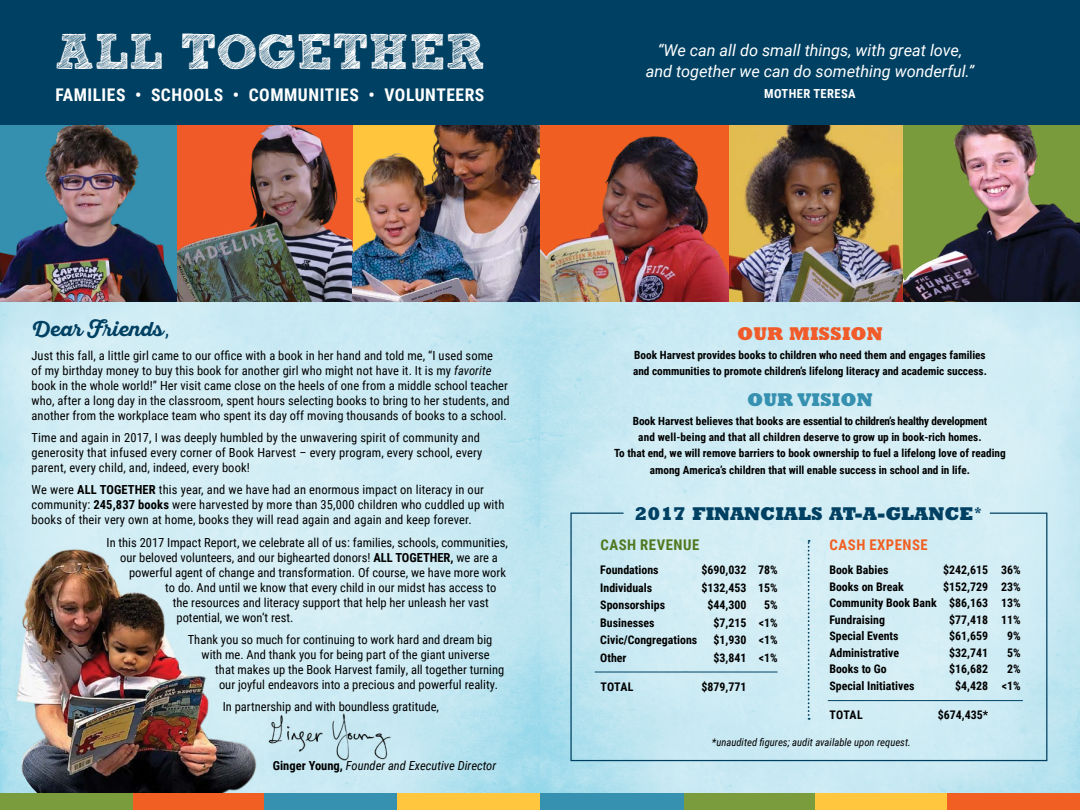
<style>
.page{position:relative;width:1080px;height:810px;background:#fff}
.page>*{position:absolute;margin:0;border:0;box-sizing:border-box;transform-origin:0 0}
.t1{font:50px "Sketch Rockwell";color:#fff}
.t2{font:20px "Sant Elia Script Bold DMO";color:#004163}
.t3{font:800 18.75px "Rockwell";color:#004163}
.t4{font:800 18.75px "Rockwell";color:#f15a29}
.t5{font:800 18.75px "Rockwell";color:#3690b0}
.t6{font:700 17.5px "Roboto Condensed";letter-spacing:.03em;color:#fff}
.t7{font:italic 16.25px/21.4px "Roboto";color:#fff;text-align:center}
.t8{font:700 14.75px "Roboto Condensed";letter-spacing:.035em;color:#f15f22}
.t9{font:700 14.75px "Roboto Condensed";letter-spacing:.035em;color:#517820}
.t10{font:12.5px/15px "Roboto Condensed";letter-spacing:.005em;color:#000}
.t11{font:italic 12.5px "Roboto Condensed";color:#000}
.t12{font:700 12.5px "Roboto Condensed";letter-spacing:.035em;color:#fff}
.t13{font:700 11.88px/16.6px "Roboto Condensed";color:#000;text-align:justify}
.t14{font:700 11.25px/16.2px "Roboto Condensed";color:#000}
.t15{font:italic 10.62px "Roboto Condensed";color:#000}
.s1{font-family:"Roboto Condensed"}
.s2{font-style:italic}
.s3{font-weight:700}
.s4{font-weight:700;font-style:normal}
</style>
<div class="page">
<img style="left:0;top:301px;width:540px;height:493px">
<img style="left:177px;top:125px;width:176px;height:176px">
<img style="left:0;top:125px;width:177px;height:176px">
<img style="left:353px;top:125px;width:187px;height:176px">
<div style="left:0;top:0;width:562px;height:125px;background:#004163"></div>
<img style="left:9px;top:544px;width:256px;height:250px">
<img style="left:268px;top:710px;width:123px;height:51px">
<div style="left:132px;top:794px;width:132px;height:16px;background:#f15f22"></div>
<div style="left:264px;top:794px;width:133px;height:16px;background:#3690b0"></div>
<div style="left:397px;top:794px;width:165px;height:16px;background:#ffc63e"></div>
<div style="left:0;top:794px;width:132px;height:16px;background:#7b9c3d"></div>
<img style="left:540px;top:301px;width:540px;height:493px">
<img style="left:728px;top:125px;width:176px;height:176px">
<img style="left:540px;top:125px;width:188px;height:176px">
<img style="left:904px;top:125px;width:176px;height:176px">
<div style="left:518px;top:0;width:562px;height:125px;background:#004163"></div>
<div style="left:683px;top:794px;width:132px;height:16px;background:#7b9c3d"></div>
<div style="left:815px;top:794px;width:133px;height:16px;background:#ffc63e"></div>
<div style="left:948px;top:794px;width:132px;height:16px;background:#f15f22"></div>
<div style="left:540px;top:794px;width:143px;height:16px;background:#3690b0"></div>
<svg style="left:570px;top:512px;width:478px;height:250px;background:#cbe8f1"></svg>
<h1 class="t1" style="left:55px;top:24px;width:431px">ALL TOGETHER</h1>
<h3 class="t6" style="left:55px;top:83px;width:430px">FAMILIES • SCHOOLS • COMMUNITIES • VOLUNTEERS</h3>
<h2 class="t2" style="left:32px;top:317px;width:139px">Dear Friends<span class="s1">,</span></h2>
<p class="t10" style="left:32px;top:348px;width:480px">Just this fall, a little girl came to our office with a book in her hand and told me, “I used some<br>of my birthday money to buy this book for another girl who might not have it. It is my <span class="s2">favorite </span>book in the whole world!” Her visit came close on the heels of one from a middle school teacher who, after a long day in the classroom, spent hours selecting books to bring to her students, and another from the workplace team who spent its day off moving thousands of books to a school.</p>
<p class="t10" style="left:32px;top:430px;width:452px">Time and again in 2017, I was deeply humbled by the unwavering spirit of community and generosity that infused every corner of Book Harvest – every program, every school, every parent, every child, and, indeed, every book!</p>
<p class="t10" style="left:32px;top:482px;width:474px">We were <span class="s3">ALL TOGETHER</span> this year, and we have had an enormous impact on literacy in our community: <span class="s3">245,837 books</span> were harvested by more than 35,000 children who cuddled up with books of their very own at home, books they will read again and again and keep forever.</p>
<p class="t10" style="left:107px;top:534px;width:403px">In this 2017 Impact Report, we celebrate all of us: families, schools, communities,</p>
<p class="t10" style="left:120px;top:549px;width:379px">our beloved volunteers, and our bighearted donors! <span class="s3">ALL TOGETHER,</span> we are a</p>
<p class="t10" style="left:129px;top:564px;width:378px">powerful agent of change and transformation. Of course, we have more work</p>
<p class="t10" style="left:165px;top:579px;width:333px">to do. And until we know that every child in our midst has access to</p>
<p class="t10" style="left:173px;top:594px;width:317px">the resources and literacy support that help her unleash her vast</p>
<p class="t10" style="left:177px;top:609px;width:118px">potential, we won’t rest.</p>
<p class="t10" style="left:188px;top:631px;width:306px">Thank you so much for continuing to work hard and dream big</p>
<p class="t10" style="left:202px;top:646px;width:290px">with me. And thank you for being part of the giant universe</p>
<p class="t10" style="left:215px;top:661px;width:291px">that makes up the Book Harvest family, all together turning</p>
<p class="t10" style="left:219px;top:676px;width:281px">our joyful endeavors into a precious and powerful reality.</p>
<p class="t10" style="left:223px;top:699px;width:218px">In partnership and with boundless gratitude,</p>
<p class="t11" style="left:273px;top:757px;width:225px"><span class="s4">Ginger Young,</span> Founder and Executive Director</p>
<h3 class="t7" style="left:646px;top:39px;width:330px">“We can all do small things, with great love, and together we can do something wonderful.”</h3>
<p class="t12" style="left:764px;top:85px;width:93px">MOTHER TERESA</p>
<h3 class="t4" style="left:737px;top:322px;width:147px">OUR MISSION</h3>
<p class="t14" style="left:633px;top:346px;width:355px">Book Harvest provides books to children who need them and engages families and communities to promote children’s lifelong literacy and academic success.</p>
<h3 class="t5" style="left:747px;top:388px;width:127px">OUR VISION</h3>
<p class="t14" style="left:614px;top:412px;width:393px;text-align:center">Book Harvest believes that books are essential to children’s healthy development<br>and well-being and that all children deserve to grow up in book-rich homes.<br>To that end, we will remove barriers to book ownership to fuel a lifelong love of reading among America’s children that will enable success in school and in life.</p>
<h3 class="t3" style="left:635px;top:502px;width:348px">2017 FINANCIALS AT-A-GLANCE<sup>*</sup></h3>
<p class="t9" style="left:601px;top:535px;width:100px">CASH REVENUE</p>
<p class="t13" style="left:600px;top:561px;width:60px">Foundations</p>
<p class="t13" style="left:702px;top:561px;width:78px">$690,032 78%</p>
<p class="t13" style="left:600px;top:579px;width:53px">Individuals</p>
<p class="t13" style="left:702px;top:579px;width:78px">$132,453 15%</p>
<p class="t13" style="left:600px;top:596px;width:66px">Sponsorships</p>
<p class="t13" style="left:708px;top:596px;width:40px">$44,300</p>
<p class="t13" style="left:764px;top:596px;width:15px">5%</p>
<p class="t13" style="left:600px;top:614px;width:56px">Businesses</p>
<p class="t13" style="left:714px;top:614px;width:66px">$7,215 &lt;1%</p>
<p class="t13" style="left:600px;top:631px;width:98px">Civic/Congregations</p>
<p class="t13" style="left:714px;top:631px;width:66px">$1,930 &lt;1%</p>
<p class="t13" style="left:600px;top:649px;width:28px">Other</p>
<p class="t13" style="left:714px;top:649px;width:66px">$3,841 &lt;1%</p>
<p class="t13" style="left:601px;top:678px;width:35px">TOTAL</p>
<p class="t13" style="left:702px;top:678px;width:46px">$879,771</p>
<p class="t8" style="left:830px;top:535px;width:100px">CASH EXPENSE</p>
<p class="t13" style="left:829px;top:561px;width:61px">Book Babies</p>
<p class="t13" style="left:943px;top:561px;width:79px">$242,615 36%</p>
<p class="t13" style="left:829px;top:578px;width:76px">Books on Break</p>
<p class="t13" style="left:829px;top:578px;width:193px;text-indent:114px">$152,729 23% Community Book Bank $86,163 13% Fundraising</p>
<p class="t13" style="left:949px;top:611px;width:73px">$77,418 11%</p>
<p class="t13" style="left:829px;top:627px;width:71px">Special Events</p>
<p class="t13" style="left:949px;top:627px;width:40px">$61,659</p>
<p class="t13" style="left:1007px;top:627px;width:15px">9%</p>
<p class="t13" style="left:829px;top:644px;width:71px">Administrative</p>
<p class="t13" style="left:949px;top:644px;width:40px">$32,741</p>
<p class="t13" style="left:1007px;top:644px;width:15px">5%</p>
<p class="t13" style="left:829px;top:661px;width:59px">Books to Go</p>
<p class="t13" style="left:949px;top:661px;width:40px">$16,682</p>
<p class="t13" style="left:1007px;top:661px;width:15px">2%</p>
<p class="t13" style="left:829px;top:677px;width:87px">Special Initiatives</p>
<p class="t13" style="left:955px;top:677px;width:67px">$4,428 &lt;1%</p>
<p class="t13" style="left:830px;top:706px;width:35px">TOTAL</p>
<p class="t13" style="left:938px;top:706px;width:52px">$674,435*</p>
<p class="t15" style="left:712px;top:734px;width:201px">*unaudited figures; audit available upon request.</p>
</div>
